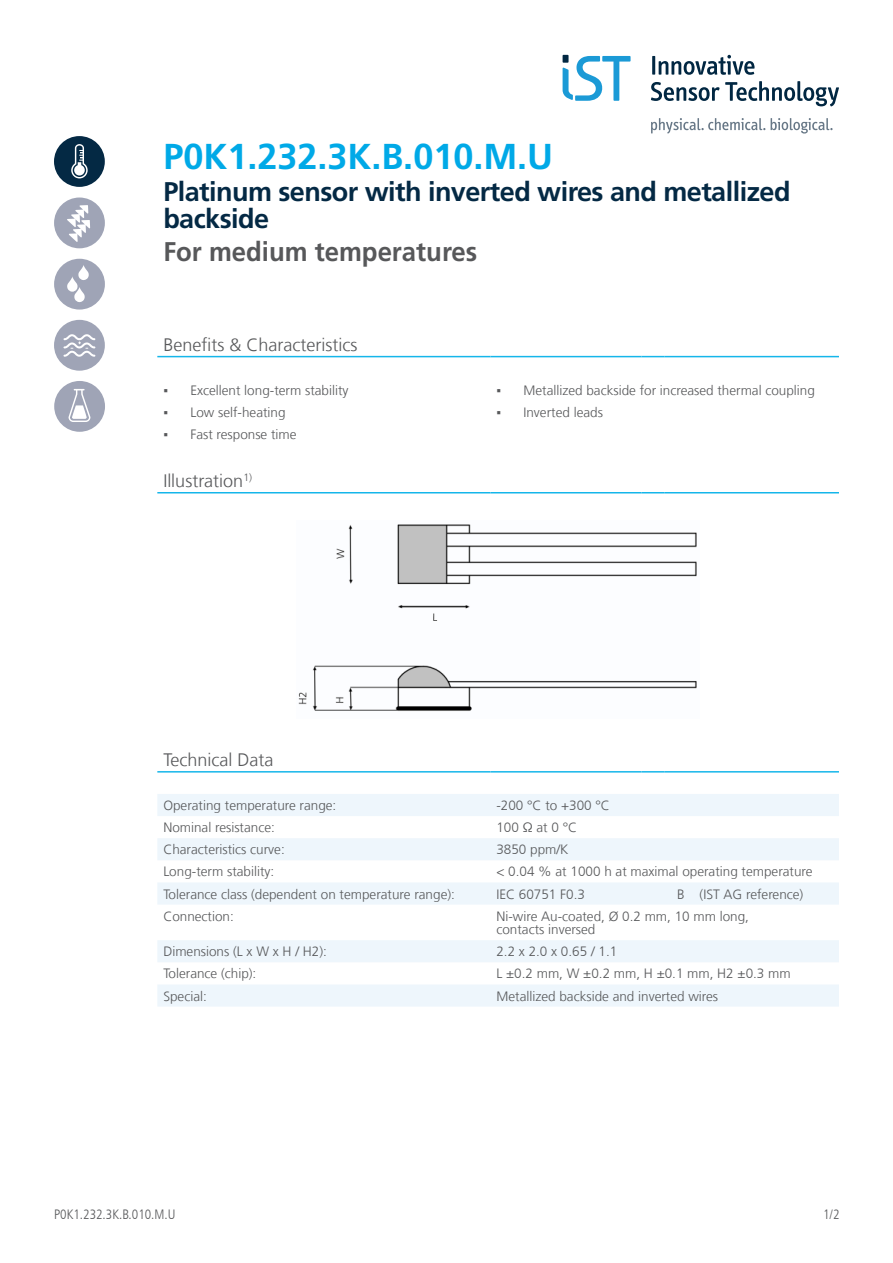
<style>
.page{position:relative;width:893px;height:1263px;background:#fff}
.page>*{position:absolute;margin:0;border:0;box-sizing:border-box;transform-origin:0 0}
.t1{font:700 36px "Frutiger LT Com";color:#00a9e7}
.t2{font:700 27px/27px "Frutiger LT Com";letter-spacing:-.02em;color:#042944}
.t3{font:700 27px "Frutiger LT Com";color:#57585a;scale:.95 1}
.t4{font:300 18px "Frutiger LT Com";color:#57585a}
.t5{font:300 13.5px/13.5px "Frutiger LT Com";color:#57585a}
.t6{font:300 condensed 13.5px "Frutiger LT Com";color:#57585a}
.s1{font-family:"Calibri";font-weight:400}
</style>
<div class="page">
<svg style="left:651px;top:81px;width:188px;height:26px"></svg>
<hr style="left:652px;top:56px;width:3px;height:19px;background:#012742">
<svg style="left:659px;top:55px;width:95px;height:20px"></svg>
<svg style="left:771px;top:118px;width:62px;height:16px"></svg>
<svg style="left:651px;top:118px;width:114px;height:16px"></svg>
<div style="left:563px;top:55px;width:5px;height:8px;background:#012742"></div>
<svg style="left:563px;top:56px;width:68px;height:45px"></svg>
<svg style="left:54px;top:136px;width:51px;height:51px"></svg>
<div style="left:54px;top:197px;width:51px;height:51px;background:#9fa4b6;border-radius:50%"></div>
<svg style="left:67px;top:205px;width:23px;height:37px"></svg>
<div style="left:54px;top:259px;width:51px;height:51px;background:#9fa4b6;border-radius:50%"></div>
<svg style="left:67px;top:265px;width:22px;height:37px"></svg>
<div style="left:54px;top:320px;width:51px;height:51px;background:#9fa4b6;border-radius:50%"></div>
<svg style="left:64px;top:334px;width:31px;height:23px"></svg>
<div style="left:54px;top:381px;width:51px;height:51px;background:#9fa4b6;border-radius:50%"></div>
<svg style="left:69px;top:389px;width:21px;height:33px"></svg>
<svg style="left:157px;top:794px;width:682px;height:212px;fill:#f1f7fc"></svg>
<hr style="left:157px;top:356px;width:333px;height:1px;background:#15b6ea">
<hr style="left:490px;top:356px;width:151px;height:1px;background:#15b6ea">
<svg style="left:641px;top:356px;width:24px;height:1px"></svg>
<hr style="left:665px;top:356px;width:174px;height:1px;background:#15b6ea">
<hr style="left:157px;top:492px;width:333px;height:1px;background:#15b6ea">
<hr style="left:490px;top:492px;width:151px;height:1px;background:#15b6ea">
<svg style="left:641px;top:492px;width:24px;height:1px"></svg>
<hr style="left:665px;top:492px;width:174px;height:1px;background:#15b6ea">
<hr style="left:157px;top:771px;width:333px;height:1px;background:#15b6ea">
<hr style="left:490px;top:771px;width:151px;height:1px;background:#15b6ea">
<svg style="left:641px;top:771px;width:24px;height:1px"></svg>
<hr style="left:665px;top:771px;width:174px;height:1px;background:#15b6ea">
<img style="left:298px;top:524px;width:399px;height:187px">
<h1 class="t1" style="left:163px;top:142px;width:391px">P0K1.232.3K.B.010.M.U</h1>
<h2 class="t2" style="left:163px;top:181px;width:629px">Platinum sensor with inverted wires and metallized backside</h2>
<h2 class="t3" style="left:163px;top:240px;width:332px">For medium temperatures</h2>
<h3 class="t4" style="left:163px;top:334px;width:196px">Bene昀椀ts &amp; Characteristics</h3>
<p class="t5" style="left:163px;top:383px;width:187px"><span class="s1">▪</span> Excellent long-term stability</p>
<p class="t5" style="left:496px;top:383px;width:320px"><span class="s1">▪</span> Metallized backside for increased thermal coupling</p>
<p class="t5" style="left:163px;top:406px;width:124px"><span class="s1">▪</span> Low self-heating</p>
<p class="t5" style="left:496px;top:406px;width:108px"><span class="s1">▪</span> Inverted leads</p>
<p class="t5" style="left:163px;top:428px;width:135px"><span class="s1">▪</span> Fast response time</p>
<h3 class="t4" style="left:163px;top:470px;width:90px">Illustration<sup>1)</sup></h3>
<h3 class="t4" style="left:163px;top:749px;width:111px">Technical Data</h3>
<p class="t5" style="left:163px;top:799px;width:175px">Operating temperature range:</p>
<p class="t5" style="left:496px;top:799px;width:115px">-200 °C to +300 °C</p>
<p class="t5" style="left:163px;top:821px;width:113px">Nominal resistance:</p>
<p class="t5" style="left:496px;top:821px;width:82px">100 Ω at 0 °C</p>
<p class="t5" style="left:163px;top:843px;width:123px">Characteristics curve:</p>
<p class="t5" style="left:496px;top:843px;width:74px">3850 ppm/K</p>
<p class="t5" style="left:163px;top:865px;width:112px">Long-term stability:</p>
<p class="t5" style="left:496px;top:865px;width:318px">&lt; 0.04 % at 1000 h at maximal operating temperature</p>
<p class="t5" style="left:163px;top:887px;width:293px">Tolerance class (dependent on temperature range):</p>
<p class="t5" style="left:496px;top:887px;width:90px">IEC 60751 F0.3</p>
<p class="t5" style="left:677px;top:887px;width:128px">B (IST AG reference)</p>
<p class="t5" style="left:163px;top:909px;width:72px">Connection:</p>
<p class="t5" style="left:496px;top:909px;width:254px">Ni-wire Au-coated, Ø 0.2 mm, 10 mm long, contacts inversed</p>
<p class="t5" style="left:163px;top:945px;width:165px">Dimensions (L x W x H / H2):</p>
<p class="t5" style="left:496px;top:945px;width:122px">2.2 x 2.0 x 0.65 / 1.1</p>
<p class="t5" style="left:163px;top:967px;width:95px">Tolerance (chip):</p>
<p class="t5" style="left:496px;top:967px;width:296px">L ±0.2 mm, W ±0.2 mm, H ±0.1 mm, H2 ±0.3 mm</p>
<p class="t5" style="left:163px;top:989px;width:45px">Special:</p>
<p class="t5" style="left:496px;top:989px;width:223px">Metallized backside and inverted wires</p>
<p class="t6" style="left:54px;top:1206px;width:123px">P0K1.232.3K.B.010.M.U</p>
<p class="t6" style="left:823px;top:1206px;width:18px">1/2</p>
</div>
